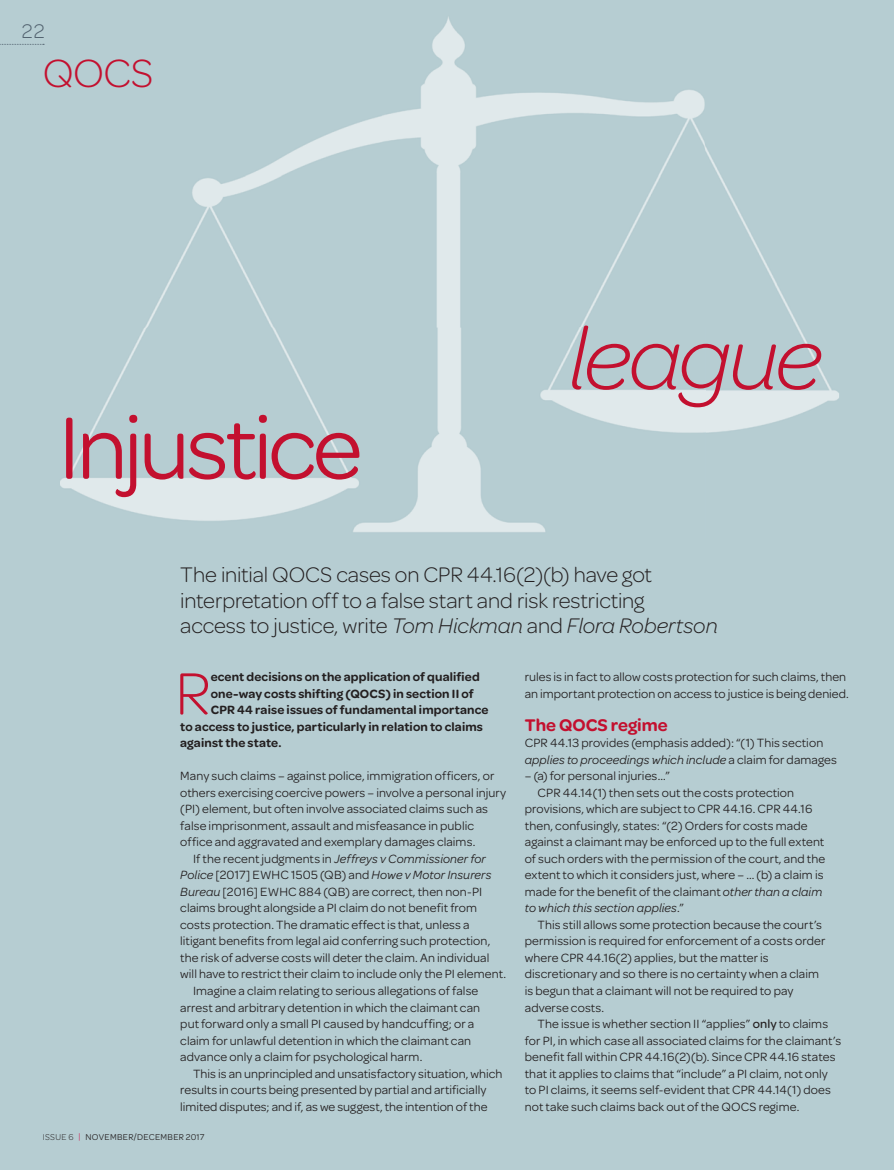
<style>
.page{position:relative;width:894px;height:1170px;background:#fff}
.page>*{position:absolute;margin:0;border:0;box-sizing:border-box;transform-origin:0 0}
.t1{font:93.45px "Pxffrj Omnes";letter-spacing:-.045em;color:#c3102f}
.t2{font:italic 300 93.45px "Cqkmww Omnes";letter-spacing:-.03em;color:#c3102f}
.t3{font:300 63.3px "Cddwvw Omnes";color:#c3102f}
.t4{font:300 42px "Cddwvw Omnes";color:#c3102f}
.t5{font:300 22.5px/25.5px "Cddwvw Omnes";letter-spacing:-.01em;color:#231f20}
.t6{font:300 21px "Cddwvw Omnes";color:#52626f}
.t7{font:600 18px "Tbslnd Omnes";color:#c3102f}
.t8{font:12.75px/16.5px "Pxffrj Omnes";letter-spacing:.005em;color:#231f20}
.t9{font:600 12.75px "Tbslnd Omnes";letter-spacing:.01em;color:#231f20}
.t10{font:italic 12.75px "Gjlxyh Omnes";letter-spacing:.01em;color:#231f20}
.t11{font:9px "Pxffrj Omnes";letter-spacing:.035em;color:#231f20}
.s1{font-family:"Cqkmww Omnes";font-style:italic}
.s2{font-family:"Pxffrj Omnes";font-style:normal}
.s3{font-family:"Gjlxyh Omnes";font-style:italic}
.s4{font-family:"Cddwvw Omnes";font-weight:300}
.s5{font-family:"Cddwvw Omnes";font-weight:300;color:#d20d44}
.s6{font-family:"Gghgny Omnes";font-weight:500}
</style>
<div class="page">
<div style="left:0;top:0;width:893px;height:1170px;background:#b6cdd2"></div>
<img style="left:60px;top:16px;width:778px;height:516px">
<svg style="left:0;top:44px;width:44px;height:1px"></svg>
<p class="t6" style="left:22px;top:24px;width:24px">22</p>
<p class="t4" style="left:43px;top:59px;width:112px">QOCS</p>
<p class="t1" style="left:58px;top:410px;width:306px">Injustice</p>
<p class="t2" style="left:568px;top:302px;width:255px">league</p>
<p class="t5" style="left:180px;top:564px;width:539px">The initial QOCS cases on CPR 44.16(2)(b) have got interpretation off to a false start and risk restricting<br>access to justice, write <span class="s1">Tom Hickman</span> and <span class="s1">Flora Robertson</span></p>
<p class="t3" style="left:175px;top:671px;width:37px">R</p>
<p class="t9" style="left:211px;top:672px;width:270px">ecent decisions on the application of qualified</p>
<p class="t9" style="left:211px;top:688px;width:264px">one-way costs shifting (QOCS) in section II of</p>
<p class="t9" style="left:211px;top:705px;width:279px">CPR 44 raise issues of fundamental importance</p>
<p class="t9" style="left:180px;top:721px;width:304px">to access to justice, particularly in relation to claims</p>
<p class="t9" style="left:180px;top:738px;width:103px">against the state.</p>
<p class="t8" style="left:180px;top:768px;width:315px">Many such claims – against police, immigration officers, or</p>
<p class="t8" style="left:180px;top:785px;width:327px">others exercising coercive powers – involve a personal injury</p>
<p class="t8" style="left:180px;top:801px;width:309px">(PI) element, but often involve associated claims such as</p>
<p class="t8" style="left:180px;top:818px;width:295px">false imprisonment, assault and misfeasance in public</p>
<p class="t8" style="left:180px;top:834px;width:296px">office and aggravated and exemplary damages claims.</p>
<p class="t10" style="left:193px;top:854px;width:294px"><span class="s2">If the recent judgments in</span> Jeffreys v Commissioner for</p>
<p class="t10" style="left:180px;top:871px;width:312px">Police <span class="s2">[2017] EWHC 1505 (QB) and</span> Howe v Motor Insurers</p>
<p class="t8" style="left:180px;top:884px;width:303px"><span class="s3">Bureau</span> [2016] EWHC 884 (QB) are correct, then non-PI</p>
<p class="t8" style="left:180px;top:900px;width:298px">claims brought alongside a PI claim do not benefit from</p>
<p class="t8" style="left:180px;top:917px;width:291px">costs protection. The dramatic effect is that, unless a</p>
<p class="t8" style="left:180px;top:933px;width:311px">litigant benefits from legal aid conferring such protection,</p>
<p class="t8" style="left:180px;top:950px;width:310px">the risk of adverse costs will deter the claim. An individual</p>
<p class="t8" style="left:180px;top:966px;width:327px">will have to restrict their claim to include only the PI element.</p>
<p class="t8" style="left:193px;top:983px;width:287px">Imagine a claim relating to serious allegations of false</p>
<p class="t8" style="left:180px;top:999px;width:301px">arrest and arbitrary detention in which the claimant can</p>
<p class="t8" style="left:180px;top:1016px;width:295px">put forward only a small PI caused by handcuffing; or a</p>
<p class="t8" style="left:180px;top:1032px;width:292px">claim for unlawful detention in which the claimant can</p>
<p class="t8" style="left:180px;top:1049px;width:243px">advance only a claim for psychological harm.</p>
<p class="t8" style="left:193px;top:1065px;width:311px">This is an unprincipled and unsatisfactory situation, which</p>
<p class="t8" style="left:180px;top:1082px;width:307px">results in courts being presented by partial and artificially</p>
<p class="t8" style="left:180px;top:1098px;width:308px">limited disputes; and if, as we suggest, the intention of the</p>
<p class="t11" style="left:43px;top:1133px;width:163px"><span class="s4">ISSUE 6</span> <span class="s5">|</span> NOVEMBER/DECEMBER 2017</p>
<p class="t8" style="left:524px;top:669px;width:325px">rules is in fact to allow costs protection for such claims, then an important protection on access to justice is being denied.</p>
<p class="t7" style="left:524px;top:718px;width:144px">The QOCS regime</p>
<p class="t8" style="left:524px;top:735px;width:313px">CPR 44.13 provides (emphasis added): “(1) This section <span class="s3">applies to proceedings which include</span> a claim for damages</p>
<p class="t8" style="left:524px;top:768px;width:147px">– (a) for personal injuries…”</p>
<p class="t8" style="left:537px;top:785px;width:258px">CPR 44.14(1) then sets out the costs protection</p>
<p class="t8" style="left:524px;top:801px;width:289px">provisions, which are subject to CPR 44.16. CPR 44.16</p>
<p class="t8" style="left:524px;top:818px;width:284px">then, confusingly, states: “(2) Orders for costs made</p>
<p class="t8" style="left:524px;top:834px;width:301px">against a claimant may be enforced up to the full extent</p>
<p class="t8" style="left:524px;top:851px;width:302px">of such orders with the permission of the court, and the</p>
<p class="t8" style="left:524px;top:867px;width:300px">extent to which it considers just, where – … (b) a claim is</p>
<p class="t8" style="left:524px;top:884px;width:299px">made for the benefit of the claimant <span class="s3">other than a claim</span></p>
<p class="t10" style="left:524px;top:904px;width:161px">to which this section applies<span class="s2">.”</span></p>
<p class="t8" style="left:537px;top:917px;width:286px">This still allows some protection because the court’s</p>
<p class="t8" style="left:524px;top:933px;width:302px">permission is required for enforcement of a costs order</p>
<p class="t8" style="left:524px;top:950px;width:245px">where CPR 44.16(2) applies, but the matter is</p>
<p class="t8" style="left:524px;top:966px;width:295px">discretionary and so there is no certainty when a claim</p>
<p class="t8" style="left:524px;top:983px;width:270px">is begun that a claimant will not be required to pay</p>
<p class="t8" style="left:524px;top:999px;width:81px">adverse costs.</p>
<p class="t8" style="left:537px;top:1016px;width:292px">The issue is whether section II “applies” <span class="s6">only</span> to claims</p>
<p class="t8" style="left:524px;top:1032px;width:318px">for PI, in which case all associated claims for the claimant’s</p>
<p class="t8" style="left:524px;top:1049px;width:312px">benefit fall within CPR 44.16(2)(b). Since CPR 44.16 states</p>
<p class="t8" style="left:524px;top:1065px;width:304px">that it applies to claims that “include” a PI claim, not only</p>
<p class="t8" style="left:524px;top:1082px;width:307px">to PI claims, it seems self-evident that CPR 44.14(1) does</p>
<p class="t8" style="left:524px;top:1098px;width:276px">not take such claims back out of the QOCS regime.</p>
</div>
